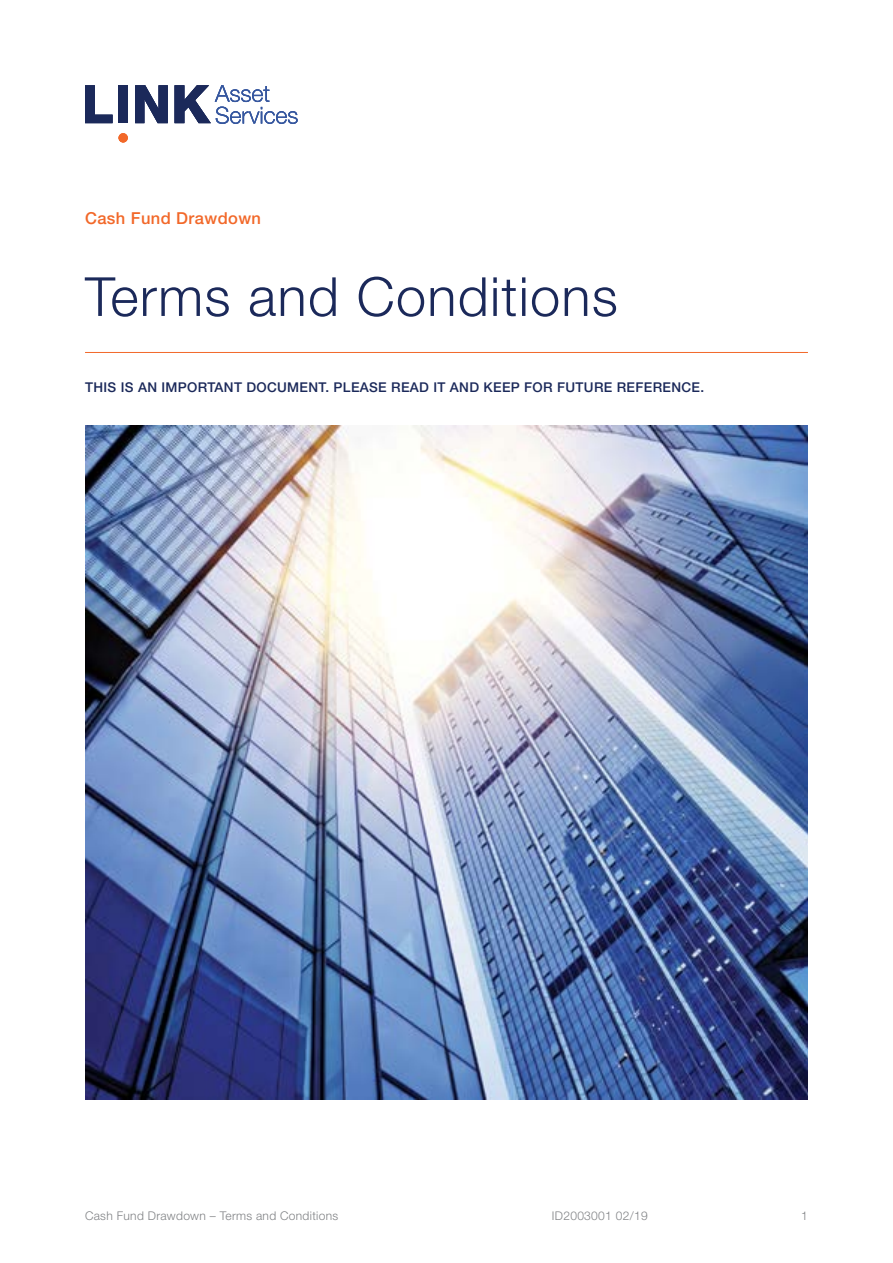
<style>
.page{position:relative;width:893px;height:1263px;background:#fff}
.page>*{position:absolute;margin:0;border:0;box-sizing:border-box;transform-origin:0 0}
.t1{font:300 54px "Helvetica Neue";letter-spacing:.025em;color:#1b295a}
.t2{font:500 16.5px "Helvetica Neue";letter-spacing:.025em;color:#f26829}
.t3{font:500 13.5px "Helvetica Neue";letter-spacing:.025em;color:#1b295a}
.t4{font:300 12px "Helvetica Neue";letter-spacing:.025em;color:#808285}
</style>
<div class="page">
<hr style="left:85px;top:352px;width:723px;height:1px;background:#f26829">
<img style="left:85px;top:425px;width:723px;height:674px">
<svg style="left:85px;top:85px;width:28px;height:38px"></svg>
<div style="left:119px;top:85px;width:9px;height:38px;background:#1b295a"></div>
<svg style="left:135px;top:85px;width:33px;height:38px"></svg>
<div style="left:119px;top:133px;width:9px;height:9px;background:#f26829;border-radius:50%"></div>
<svg style="left:175px;top:85px;width:123px;height:39px"></svg>
<p class="t2" style="left:85px;top:209px;width:178px">Cash Fund Drawdown</p>
<h1 class="t1" style="left:85px;top:264px;width:534px">Terms and Conditions</h1>
<p class="t3" style="left:85px;top:379px;width:621px">THIS IS AN IMPORTANT DOCUMENT. PLEASE READ IT AND KEEP FOR FUTURE REFERENCE.</p>
<p class="t4" style="left:85px;top:1209px;width:255px">Cash Fund Drawdown – Terms and Conditions</p>
<p class="t4" style="left:552px;top:1209px;width:97px">ID2003001 02/19</p>
<p class="t4" style="left:801px;top:1209px;width:8px">1</p>
</div>
